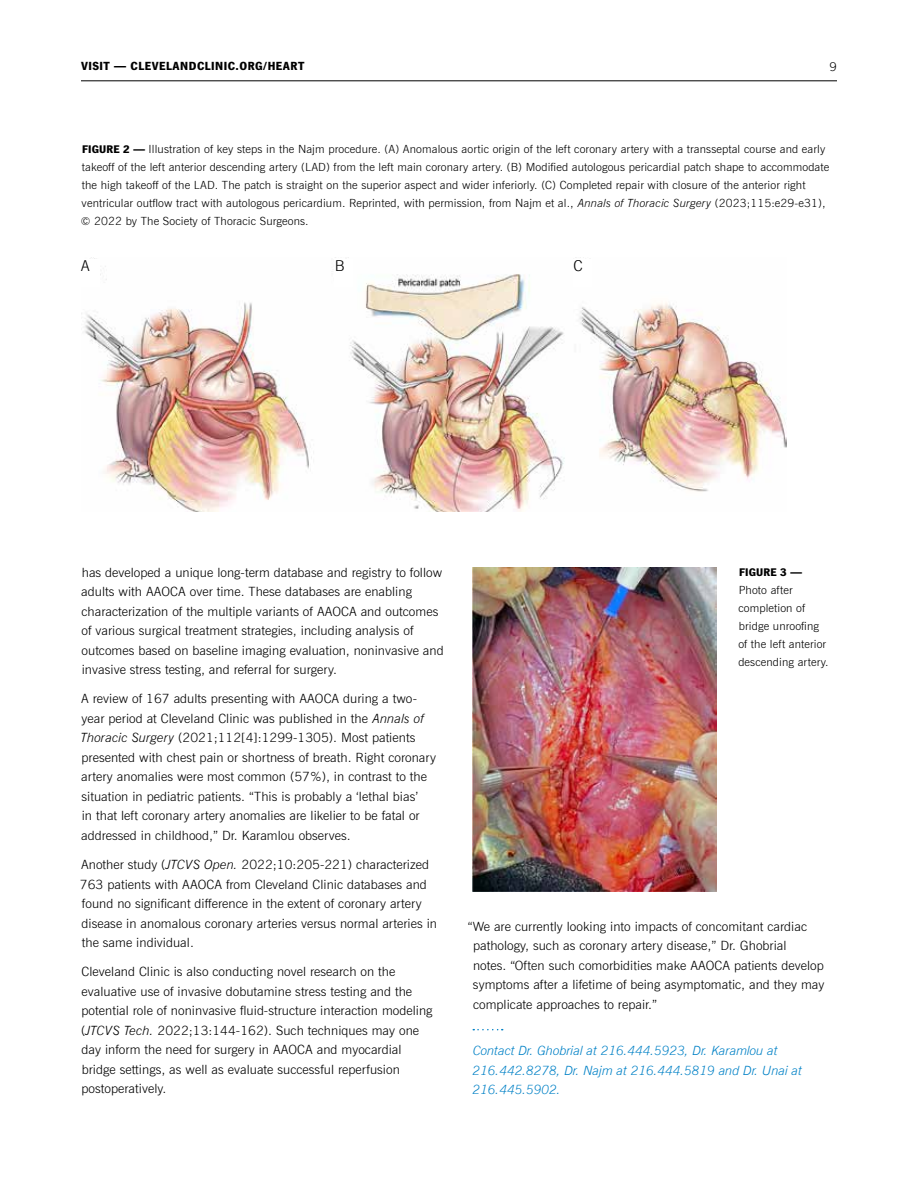
<style>
.page{position:relative;width:918px;height:1188px;background:#fff}
.page>*{position:absolute;margin:0;border:0;box-sizing:border-box;transform-origin:0 0}
.t1{font:300 15px "News Gothic BT";color:#000}
.t2{font:300 12.75px/19.5px "News Gothic BT";letter-spacing:.005em;color:#000}
.t3{font:italic 300 12.75px/19.5px "News Gothic BT";letter-spacing:-.01em;color:#0081c6}
.t4{font:900 12px "News Gothic LT Std";letter-spacing:.04em;color:#000}
.t5{font:300 12px "News Gothic BT";color:#000}
.t6{font:300 11.25px/18px "News Gothic BT";letter-spacing:.01em;color:#000}
.t7{font:900 11.25px "News Gothic LT Std";letter-spacing:.01em;color:#000}
.s1{font-family:"News Gothic LT Std";font-weight:900}
.s2{font-style:italic}
</style>
<div class="page">
<hr style="left:81px;top:81px;width:756px;height:1px;background:#000">
<img style="left:81px;top:258px;width:706px;height:254px">
<svg style="left:473px;top:1029px;width:30px;height:1px"></svg>
<img style="left:472px;top:567px;width:244px;height:325px">
<div style="left:81px;top:259px;width:18px;height:28px;background:#fff"></div>
<div style="left:334px;top:259px;width:19px;height:28px;background:#fff"></div>
<div style="left:573px;top:259px;width:18px;height:28px;background:#fff"></div>
<p class="t4" style="left:81px;top:59px;width:225px">VISIT — CLEVELANDCLINIC.ORG/HEART</p>
<p class="t5" style="left:830px;top:59px;width:9px">9</p>
<p class="t6" style="left:81px;top:140px;width:750px"><span class="s1">FIGURE 2 —</span> Illustration of key steps in the Najm procedure. (A) Anomalous aortic origin of the left coronary artery with a transseptal course and early takeoff of the left anterior descending artery (LAD) from the left main coronary artery. (B) Modified autologous pericardial patch shape to accommodate the high takeoff of the LAD. The patch is straight on the superior aspect and wider inferiorly. (C) Completed repair with closure of the anterior right ventricular outflow tract with autologous pericardium. Reprinted, with permission, from Najm et al., <span class="s2">Annals of Thoracic Surgery</span> (2023;115:e29-e31), © 2022 by The Society of Thoracic Surgeons.</p>
<p class="t1" style="left:81px;top:256px;width:11px">A</p>
<p class="t1" style="left:335px;top:256px;width:11px">B</p>
<p class="t1" style="left:574px;top:256px;width:11px">C</p>
<p class="t2" style="left:81px;top:562px;width:364px">has developed a unique long-term database and registry to follow adults with AAOCA over time. These databases are enabling characterization of the multiple variants of AAOCA and outcomes of various surgical treatment strategies, including analysis of outcomes based on baseline imaging evaluation, noninvasive and invasive stress testing, and referral for surgery.</p>
<p class="t2" style="left:81px;top:689px;width:357px">A review of 167 adults presenting with AAOCA during a two&shy;year period at Cleveland Clinic was published in the <span class="s2">Annals of Thoracic Surgery</span> (2021;112[4]:1299-1305). Most patients presented with chest pain or shortness of breath. Right coronary artery anomalies were most common (57%), in contrast to the situation in pediatric patients. “This is probably a ‘lethal bias’<br>in that left coronary artery anomalies are likelier to be fatal or addressed in childhood,” Dr. Karamlou observes.</p>
<p class="t2" style="left:80px;top:855px;width:359px">Another study (<span class="s2">JTCVS Open.</span> 2022;10:205-221) characterized 763 patients with AAOCA from Cleveland Clinic databases and found no significant difference in the extent of coronary artery disease in anomalous coronary arteries versus normal arteries in the same individual.</p>
<p class="t2" style="left:81px;top:962px;width:353px">Cleveland Clinic is also conducting novel research on the evaluative use of invasive dobutamine stress testing and the potential role of noninvasive fluid-structure interaction modeling (<span class="s2">JTCVS Tech.</span> 2022;13:144-162). Such techniques may one day inform the need for surgery in AAOCA and myocardial bridge settings, as well as evaluate successful reperfusion postoperatively.</p>
<p class="t7" style="left:739px;top:565px;width:64px">FIGURE 3 —</p>
<p class="t6" style="left:738px;top:580px;width:92px">Photo after completion of bridge unroofing of the left anterior descending artery.</p>
<p class="t2" style="left:473px;top:916px;width:353px;text-indent:-5px">“We are currently looking into impacts of concomitant cardiac pathology, such as coronary artery disease,” Dr. Ghobrial<br>notes. “Often such comorbidities make AAOCA patients develop symptoms after a lifetime of being asymptomatic, and they may complicate approaches to repair.”</p>
<p class="t3" style="left:473px;top:1041px;width:331px">Contact Dr. Ghobrial at 216.444.5923, Dr. Karamlou at<br>216.442.8278, Dr. Najm at 216.444.5819 and Dr. Unai at<br>216.445.5902.</p>
</div>
